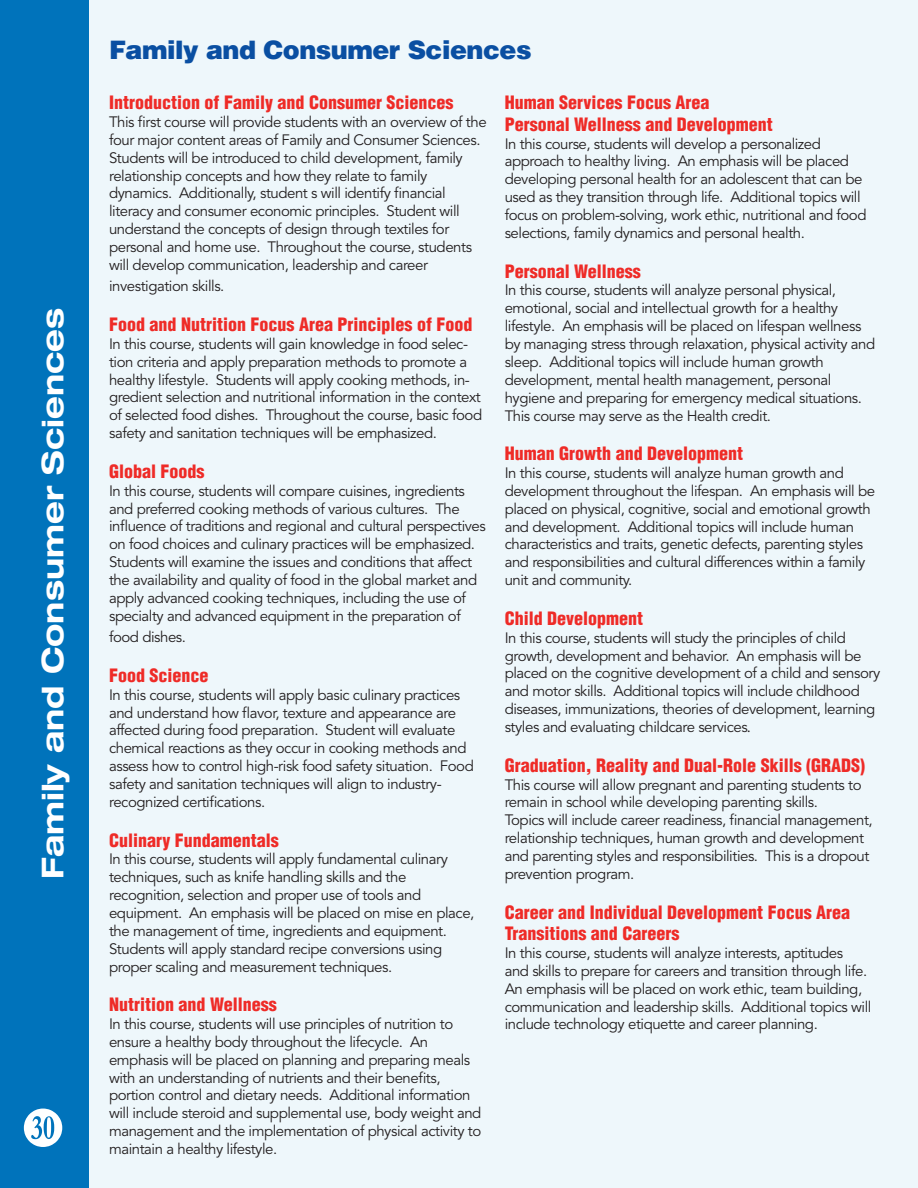
<style>
.page{position:relative;width:918px;height:1188px;background:#fff}
.page>*{position:absolute;margin:0;border:0;box-sizing:border-box;transform-origin:0 0}
.t1{font:700 expanded 30px "Helvetica 73";color:#fff}
.t2{font:900 25.5px "Helvetica";letter-spacing:-.02em;color:#0a4fa2}
.t3{font:900 condensed 18px "Helvetica";color:#ee2b27}
.t4{font:15px/17.9px "Avenir LT Std";letter-spacing:-.03em;color:#231f20}
.s1{font-family:"Minion Pro"}
</style>
<div class="page">
<div style="left:79px;top:0;width:839px;height:1188px;background:#eef7fb"></div>
<div style="left:0;top:0;width:88px;height:1188px;background:#0073bb"></div>
<svg style="left:24px;top:1109px;width:38px;height:38px"></svg>
<p class="t1" style="left:34px;top:879px;width:573px;rotate:-90deg">Family and Consumer Sciences</p>
<p class="t2" style="left:109px;top:33px;width:424px">Family and Consumer Sciences</p>
<p class="t3" style="left:109px;top:91px;width:346px">Introduction of Family and Consumer Sciences</p>
<p class="t4" style="left:109px;top:113px;width:379px">This first course will provide students with an overview of the four major content areas of Family and Consumer Sciences.<br>Students will be introduced to child development, family relationship concepts and how they relate to family</p>
<p class="t4" style="left:109px;top:185px;width:338px">dynamics. Additionally, student s will identify financial</p>
<p class="t4" style="left:109px;top:203px;width:352px">literacy and consumer economic principles. Student will understand the concepts of design through textiles for</p>
<p class="t4" style="left:109px;top:238px;width:364px">personal and home use. Throughout the course, students will develop communication, leadership and career</p>
<p class="t4" style="left:109px;top:278px;width:117px">investigation skills.</p>
<p class="t3" style="left:109px;top:313px;width:365px">Food and Nutrition Focus Area Principles of Food</p>
<p class="t4" style="left:109px;top:335px;width:375px">In this course, students will gain knowledge in food selec&shy;tion criteria and apply preparation methods to promote a healthy lifestyle. Students will apply cooking methods, in&shy;gredient selection and nutritional information in the context of selected food dishes. Throughout the course, basic food safety and sanitation techniques will be emphasized.</p>
<p class="t3" style="left:109px;top:460px;width:97px">Global Foods</p>
<p class="t4" style="left:109px;top:482px;width:378px">In this course, students will compare cuisines, ingredients and preferred cooking methods of various cultures. The influence of traditions and regional and cultural perspectives on food choices and culinary practices will be emphasized.<br>Students will examine the issues and conditions that affect the availability and quality of food in the global market and apply advanced cooking techniques, including the use of specialty and advanced equipment in the preparation of</p>
<p class="t4" style="left:109px;top:629px;width:79px">food dishes.</p>
<p class="t3" style="left:109px;top:664px;width:101px">Food Science</p>
<p class="t4" style="left:109px;top:686px;width:366px">In this course, students will apply basic culinary practices and understand how flavor, texture and appearance are affected during food preparation. Student will evaluate chemical reactions as they occur in cooking methods and assess how to control high-risk food safety situation. Food safety and sanitation techniques will align to industry-</p>
<p class="t4" style="left:109px;top:793px;width:158px">recognized certifications.</p>
<p class="t3" style="left:109px;top:829px;width:171px">Culinary Fundamentals</p>
<p class="t4" style="left:109px;top:851px;width:340px">In this course, students will apply fundamental culinary</p>
<p class="t4" style="left:109px;top:869px;width:299px">techniques, such as knife handling skills and the</p>
<p class="t4" style="left:109px;top:886px;width:314px">recognition, selection and proper use of tools and</p>
<p class="t4" style="left:109px;top:904px;width:367px">equipment. An emphasis will be placed on mise en place, the management of time, ingredients and equipment.</p>
<p class="t4" style="left:109px;top:940px;width:335px">Students will apply standard recipe conversions using</p>
<p class="t4" style="left:109px;top:958px;width:285px">proper scaling and measurement techniques.</p>
<p class="t3" style="left:109px;top:993px;width:169px">Nutrition and Wellness</p>
<p class="t4" style="left:109px;top:1015px;width:346px">In this course, students will use principles of nutrition to ensure a healthy body throughout the lifecycle. An</p>
<p class="t4" style="left:109px;top:1051px;width:374px">emphasis will be placed on planning and preparing meals with an understanding of nutrients and their benefits, portion control and dietary needs. Additional information will include steroid and supplemental use, body weight and management and the implementation of physical activity to maintain a healthy lifestyle.</p>
<p class="t3" style="left:505px;top:91px;width:206px">Human Services Focus Area</p>
<p class="t3" style="left:505px;top:113px;width:270px">Personal Wellness and Development</p>
<p class="t4" style="left:505px;top:135px;width:318px">In this course, students will develop a personalized</p>
<p class="t4" style="left:505px;top:153px;width:363px">approach to healthy living. An emphasis will be placed developing personal health for an adolescent that can be used as they transition through life. Additional topics will focus on problem-solving, work ethic, nutritional and food selections, family dynamics and personal health.</p>
<p class="t3" style="left:505px;top:260px;width:138px">Personal Wellness</p>
<p class="t4" style="left:505px;top:282px;width:333px">In this course, students will analyze personal physical,</p>
<p class="t4" style="left:505px;top:300px;width:372px">emotional, social and intellectual growth for a healthy lifestyle. An emphasis will be placed on lifespan wellness by managing stress through relaxation, physical activity and sleep. Additional topics will include human growth</p>
<p class="t4" style="left:505px;top:371px;width:328px">development, mental health management, personal</p>
<p class="t4" style="left:505px;top:389px;width:359px">hygiene and preparing for emergency medical situations.<br>This course may serve as the Health credit.</p>
<p class="t3" style="left:505px;top:442px;width:240px">Human Growth and Development</p>
<p class="t4" style="left:505px;top:464px;width:372px">In this course, students will analyze human growth and development throughout the lifespan. An emphasis will be placed on physical, cognitive, social and emotional growth and development. Additional topics will include human characteristics and traits, genetic defects, parenting styles and responsibilities and cultural differences within a family unit and community.</p>
<p class="t3" style="left:505px;top:607px;width:140px">Child Development</p>
<p class="t4" style="left:505px;top:629px;width:377px">In this course, students will study the principles of child growth, development and behavior. An emphasis will be placed on the cognitive development of a child and sensory and motor skills. Additional topics will include childhood diseases, immunizations, theories of development, learning styles and evaluating childcare services<span class="s1">.</span></p>
<p class="t3" style="left:505px;top:754px;width:362px">Graduation, Reality and Dual-Role Skills (GRADS)</p>
<p class="t4" style="left:505px;top:776px;width:358px">This course will allow pregnant and parenting students to</p>
<p class="t4" style="left:505px;top:794px;width:315px">remain in school while developing parenting skills.</p>
<p class="t4" style="left:505px;top:812px;width:369px">Topics will include career readiness, financial management, relationship techniques, human growth and development and parenting styles and responsibilities. This is a dropout prevention program.</p>
<p class="t3" style="left:505px;top:901px;width:347px">Career and Individual Development Focus Area</p>
<p class="t3" style="left:505px;top:922px;width:176px">Transitions and Careers</p>
<p class="t4" style="left:505px;top:944px;width:368px">In this course, students will analyze interests, aptitudes<br>and skills to prepare for careers and transition through life.<br>An emphasis will be placed on work ethic, team building, communication and leadership skills. Additional topics will include technology etiquette and career planning.</p>
</div>
